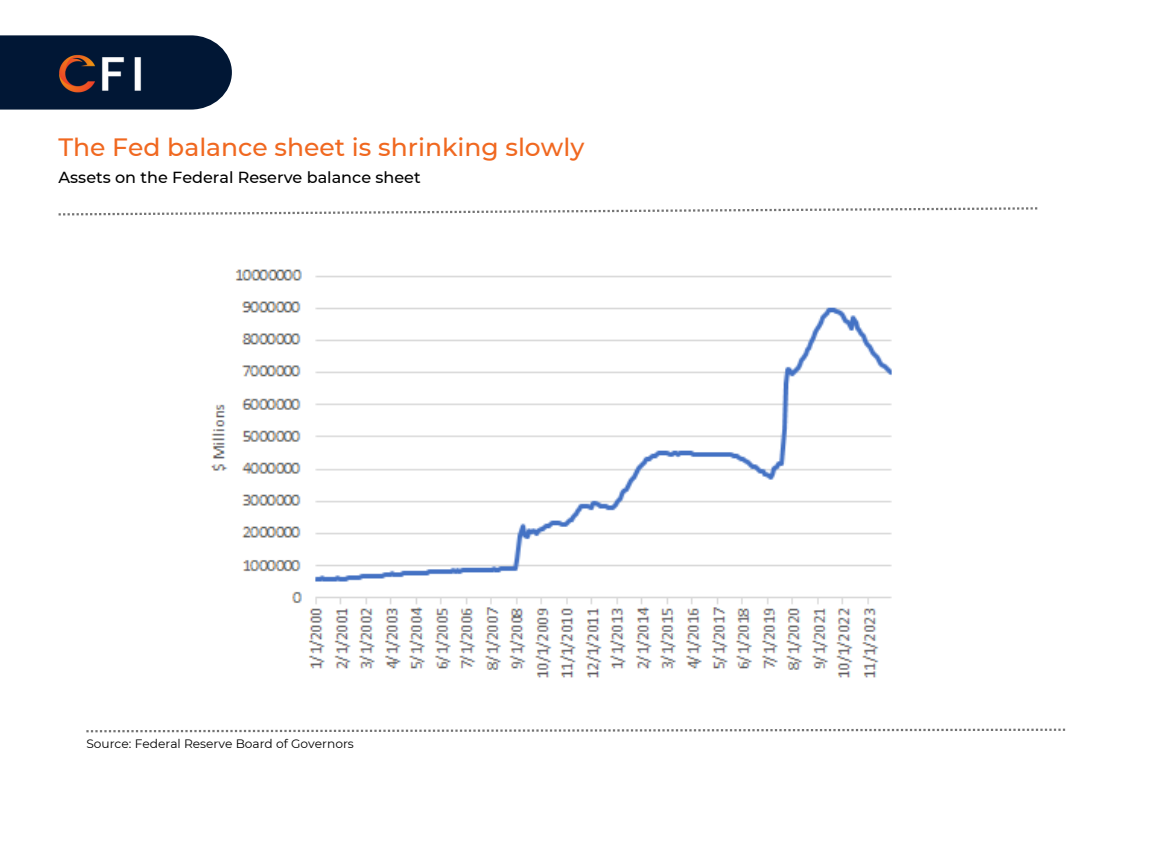
<style>
.page{position:relative;width:1152px;height:864px;background:#fff}
.page>*{position:absolute;margin:0;border:0;box-sizing:border-box;transform-origin:0 0}
.t1{font:500 25.05px "Montserrat";color:#f06820}
.t2{font:500 16.05px "Montserrat";color:#000}
.t3{font:12.15px "Montserrat";color:#000}
</style>
<div class="page">
<svg style="left:86px;top:729px;width:979px;height:3px"></svg>
<svg style="left:59px;top:207px;width:978px;height:9px"></svg>
<svg style="left:0;top:35px;width:232px;height:74px"></svg>
<img style="left:14px;top:41px;width:181px;height:52px">
<img style="left:210px;top:269px;width:682px;height:409px">
<p class="t1" style="left:59px;top:132px;width:527px">The Fed balance sheet is shrinking slowly</p>
<p class="t2" style="left:59px;top:168px;width:364px">Assets on the Federal Reserve balance sheet</p>
<p class="t3" style="left:86px;top:736px;width:269px">Source: Federal Reserve Board of Governors</p>
</div>
